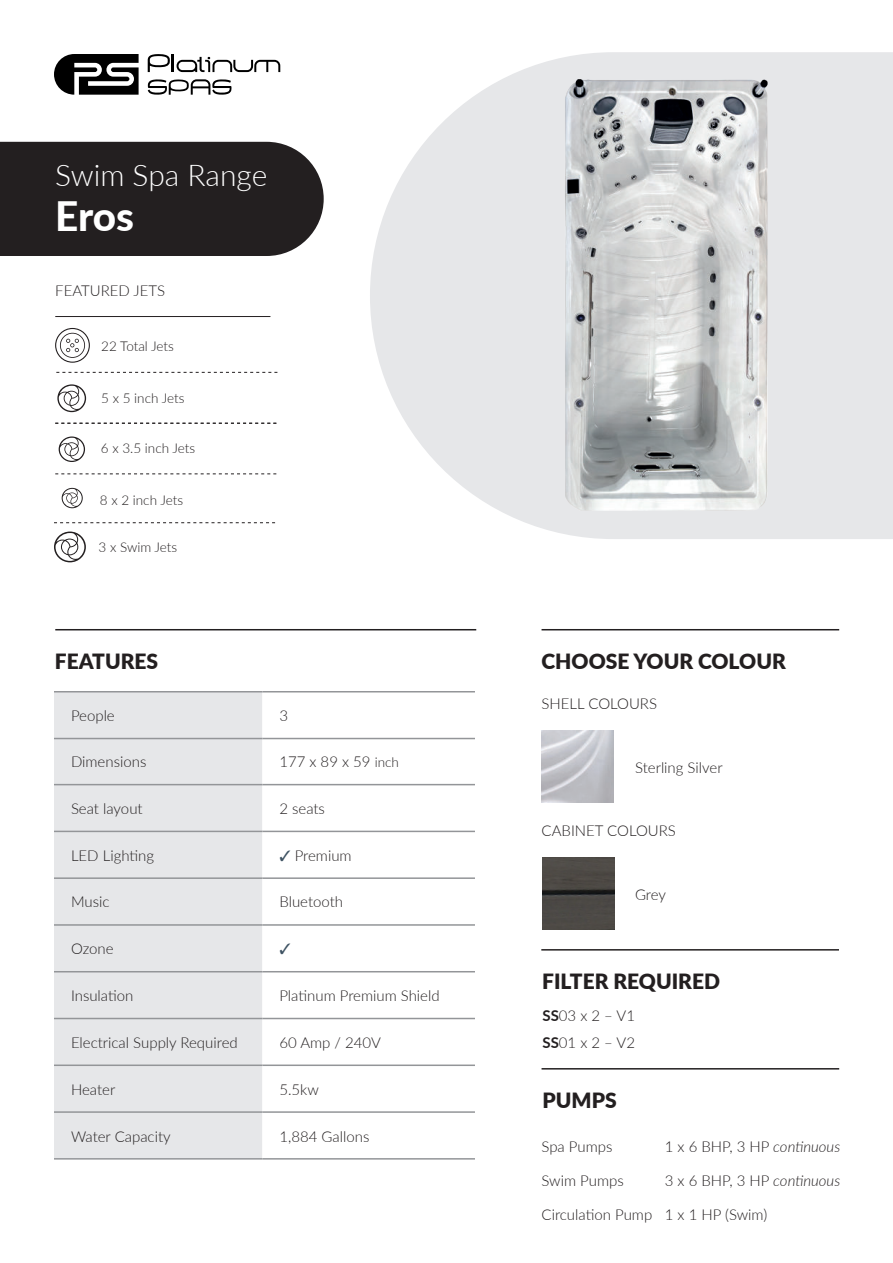
<style>
.page{position:relative;width:893px;height:1263px;background:#fff}
.page>*{position:absolute;margin:0;border:0;box-sizing:border-box;transform-origin:0 0}
.t1{font:800 40.5px "Lato";color:#fff}
.t2{font:300 30px "Lato";color:#fff}
.t3{font:900 21px "Lato";color:#231f20}
.t4{font:300 15px/26.5px "Lato";color:#231f20}
.t5{font:300 13.5px "Lato";color:#231f20}
.s1{font-size:13.5px}
.s2{color:#3e5262}
.s3{font-weight:700}
.s4{font-style:italic}
</style>
<div class="page">
<svg style="left:370px;top:52px;width:523px;height:487px;fill:#e6e7e9"></svg>
<div style="left:0;top:142px;width:324px;height:114px;background:#231f20"></div>
<hr style="left:55px;top:316px;width:215px;height:1px;background:#231f20">
<hr style="left:55px;top:629px;width:421px;height:1px;background:#231f20">
<svg style="left:54px;top:54px;width:85px;height:41px"></svg>
<svg style="left:148px;top:54px;width:132px;height:18px"></svg>
<svg style="left:148px;top:79px;width:83px;height:16px"></svg>
<img style="left:542px;top:857px;width:73px;height:73px">
<img style="left:542px;top:731px;width:72px;height:72px">
<hr style="left:542px;top:629px;width:297px;height:1px;background:#231f20">
<hr style="left:541px;top:949px;width:298px;height:1px;background:#231f20">
<hr style="left:542px;top:1068px;width:297px;height:1px;background:#231f20">
<svg style="left:56px;top:372px;width:221px;height:1px"></svg>
<div style="left:54px;top:692px;width:208px;height:466px;background:#e6e7e9"></div>
<svg style="left:262px;top:692px;width:213px;height:328px"></svg>
<hr style="left:54px;top:691px;width:208px;height:1px;background:#939598">
<hr style="left:262px;top:691px;width:213px;height:1px;background:#939598">
<hr style="left:54px;top:738px;width:208px;height:1px;background:#939598">
<hr style="left:262px;top:738px;width:213px;height:1px;background:#939598">
<hr style="left:54px;top:784px;width:208px;height:1px;background:#939598">
<hr style="left:262px;top:784px;width:213px;height:1px;background:#939598">
<hr style="left:54px;top:831px;width:208px;height:1px;background:#939598">
<hr style="left:262px;top:831px;width:213px;height:1px;background:#939598">
<hr style="left:54px;top:877px;width:208px;height:2px;background:#939598">
<hr style="left:262px;top:877px;width:213px;height:2px;background:#939598">
<hr style="left:54px;top:924px;width:208px;height:2px;background:#939598">
<hr style="left:262px;top:924px;width:213px;height:2px;background:#939598">
<hr style="left:54px;top:971px;width:208px;height:1px;background:#939598">
<hr style="left:262px;top:971px;width:213px;height:1px;background:#939598">
<hr style="left:54px;top:1018px;width:208px;height:1px;background:#939598">
<hr style="left:262px;top:1018px;width:213px;height:1px;background:#939598">
<hr style="left:54px;top:1064px;width:208px;height:2px;background:#939598">
<hr style="left:262px;top:1064px;width:213px;height:2px;background:#939598">
<hr style="left:54px;top:1111px;width:208px;height:2px;background:#939598">
<hr style="left:262px;top:1111px;width:213px;height:2px;background:#939598">
<hr style="left:54px;top:1158px;width:208px;height:1px;background:#939598">
<hr style="left:262px;top:1158px;width:213px;height:1px;background:#939598">
<svg style="left:55px;top:328px;width:35px;height:35px"></svg>
<svg style="left:57px;top:384px;width:29px;height:28px"></svg>
<svg style="left:59px;top:436px;width:26px;height:26px"></svg>
<svg style="left:62px;top:488px;width:21px;height:20px"></svg>
<svg style="left:55px;top:423px;width:221px;height:1px"></svg>
<svg style="left:55px;top:473px;width:221px;height:1px"></svg>
<svg style="left:54px;top:531px;width:32px;height:31px"></svg>
<svg style="left:54px;top:522px;width:221px;height:1px"></svg>
<img style="left:498px;top:55px;width:340px;height:484px">
<svg style="left:280px;top:943px;width:10px;height:11px"></svg>
<h2 class="t2" style="left:55px;top:164px;width:214px">Swim Spa Range</h2>
<h1 class="t1" style="left:55px;top:193px;width:80px">Eros</h1>
<p class="t4" style="left:55px;top:278px;width:111px">FEATURED JETS</p>
<p class="t5" style="left:101px;top:340px;width:74px">22 Total Jets</p>
<p class="t5" style="left:101px;top:392px;width:85px">5 x 5 inch Jets</p>
<p class="t5" style="left:101px;top:443px;width:96px">6 x 3.5 inch Jets</p>
<p class="t5" style="left:100px;top:495px;width:85px">8 x 2 inch Jets</p>
<p class="t5" style="left:99px;top:541px;width:80px">3 x Swim Jets</p>
<h3 class="t3" style="left:55px;top:653px;width:105px">FEATURES</h3>
<p class="t4" style="left:71px;top:703px;width:45px">People</p>
<p class="t4" style="left:279px;top:703px;width:10px">3</p>
<p class="t4" style="left:71px;top:750px;width:77px">Dimensions</p>
<p class="t4" style="left:279px;top:750px;width:121px">177 x 89 x 59 <span class="s1">inch</span></p>
<p class="t4" style="left:71px;top:796px;width:73px">Seat layout</p>
<p class="t4" style="left:279px;top:796px;width:47px">2 seats</p>
<p class="t4" style="left:71px;top:841px;width:85px">LED Lighting</p>
<p class="t4" style="left:279px;top:843px;width:74px"><span class="s2">✓</span> Premium</p>
<p class="t4" style="left:71px;top:890px;width:40px">Music</p>
<p class="t4" style="left:279px;top:890px;width:65px">Bluetooth</p>
<p class="t4" style="left:71px;top:936px;width:44px">Ozone</p>
<p class="t4" style="left:71px;top:982px;width:64px">Insulation</p>
<p class="t4" style="left:279px;top:982px;width:162px">Platinum Premium Shield</p>
<p class="t4" style="left:71px;top:1028px;width:168px">Electrical Supply Required</p>
<p class="t4" style="left:279px;top:1030px;width:103px">60 Amp / 240V</p>
<p class="t4" style="left:71px;top:1077px;width:46px">Heater</p>
<p class="t4" style="left:279px;top:1077px;width:41px">5.5kw</p>
<p class="t4" style="left:71px;top:1124px;width:101px">Water Capacity</p>
<p class="t4" style="left:279px;top:1124px;width:91px">1,884 Gallons</p>
<h3 class="t3" style="left:542px;top:653px;width:246px">CHOOSE YOUR COLOUR</h3>
<p class="t4" style="left:542px;top:692px;width:117px">SHELL COLOURS</p>
<p class="t4" style="left:635px;top:755px;width:89px">Sterling Silver</p>
<p class="t4" style="left:542px;top:819px;width:136px">CABINET COLOURS</p>
<p class="t4" style="left:635px;top:882px;width:32px">Grey</p>
<h3 class="t3" style="left:542px;top:973px;width:179px">FILTER REQUIRED</h3>
<p class="t4" style="left:542px;top:1004px;width:94px"><span class="s3">SS</span>03 x 2 – V1<br><span class="s3">SS</span>01 x 2 – V2</p>
<h3 class="t3" style="left:542px;top:1092px;width:76px">PUMPS</h3>
<p class="t4" style="left:542px;top:1134px;width:72px">Spa Pumps</p>
<p class="t4" style="left:665px;top:1134px;width:177px">1 x 6 BHP, 3 HP <span class="s4">continuous</span></p>
<p class="t4" style="left:542px;top:1168px;width:84px">Swim Pumps</p>
<p class="t4" style="left:665px;top:1168px;width:177px">3 x 6 BHP, 3 HP <span class="s4">continuous</span></p>
<p class="t4" style="left:542px;top:1201px;width:227px">Circulation Pump 1 x 1 HP (Swim)</p>
</div>
